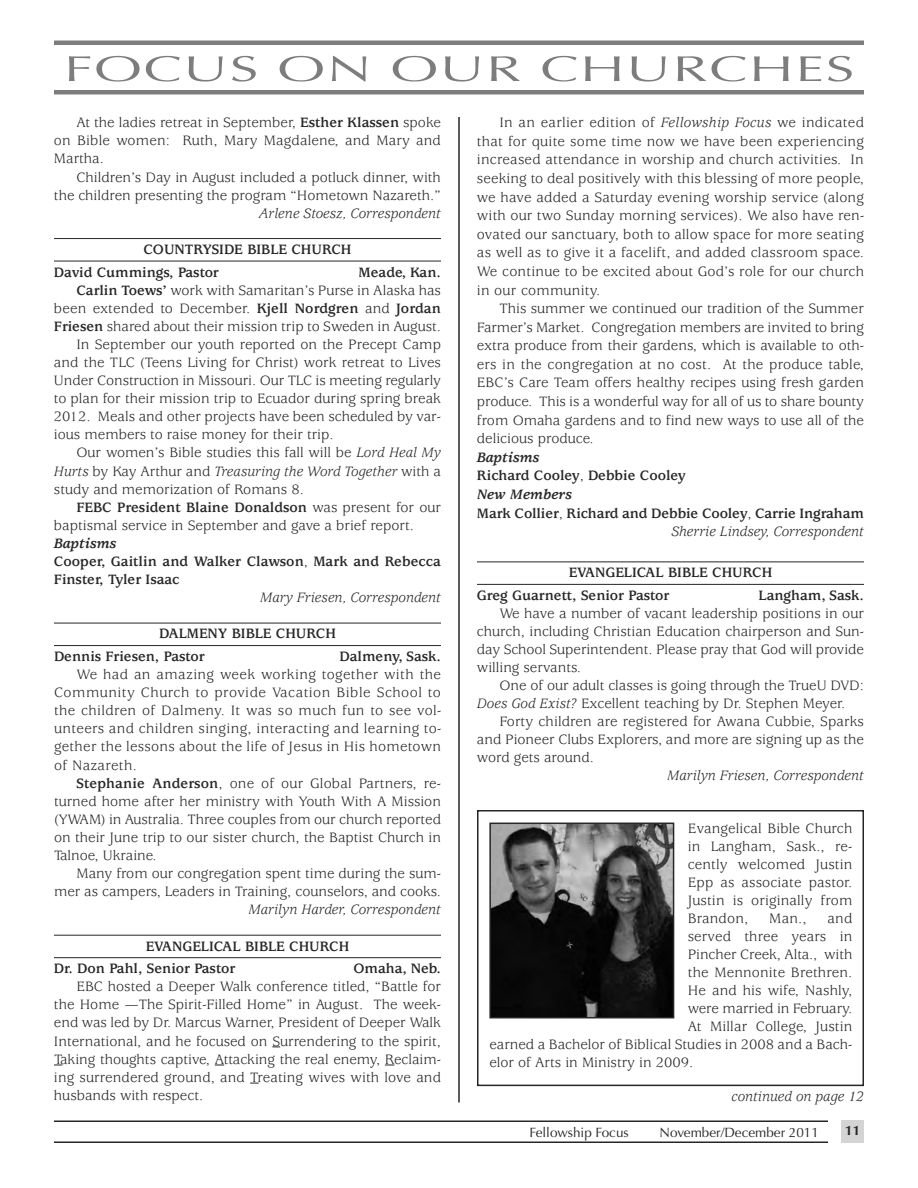
<style>
.page{position:relative;width:918px;height:1188px;background:#fff}
.page>*{position:absolute;margin:0;border:0;box-sizing:border-box;transform-origin:0 0}
.t1{font:36px "Optima";letter-spacing:.025em;color:#7d7d7d;scale:1.6 1}
.t2{font:15px/18.1px "Usherwood";color:#272627;text-align:justify}
.t3{font:700 15px/22.6px "Usherwood";color:#272627}
.t4{font:italic 15px "Usherwood";color:#272627}
.t5{font:italic 700 15px "Usherwood";color:#272627}
.t6{font:13.5px "Optima";color:#272627}
.t7{font:700 13.5px "Optima";color:#272627}
.s1{font-weight:700}
.s2{font-style:italic}
.s3{font-weight:400}
.s4{font-style:normal}
</style>
<div class="page">
<div style="left:842px;top:1120px;width:22px;height:23px;background:#d4d4d4"></div>
<hr style="left:54px;top:1120px;width:774px;height:2px;background:#272627">
<hr style="left:54px;top:1142px;width:774px;height:1px;background:#272627">
<div style="left:477px;top:810px;width:387px;height:276px;border:2px solid #272627"></div>
<div style="left:54px;top:40px;width:810px;height:5px;background:#7d7d7d"></div>
<hr style="left:54px;top:90px;width:810px;height:4px;background:#7d7d7d">
<hr style="left:54px;top:238px;width:387px;height:1px;background:#272627">
<hr style="left:54px;top:261px;width:387px;height:1px;background:#272627">
<hr style="left:54px;top:623px;width:387px;height:1px;background:#272627">
<hr style="left:54px;top:645px;width:387px;height:1px;background:#272627">
<hr style="left:54px;top:935px;width:387px;height:1px;background:#272627">
<hr style="left:54px;top:957px;width:387px;height:1px;background:#272627">
<img style="left:492px;top:826px;width:179px;height:189px">
<div style="left:489px;top:823px;width:185px;height:195px;border:2px solid #272627"></div>
<hr style="left:477px;top:562px;width:387px;height:1px;background:#272627">
<hr style="left:477px;top:584px;width:387px;height:1px;background:#272627">
<hr style="left:458px;top:117px;width:2px;height:985px;background:#272627">
<h1 class="t1" style="left:64px;top:48px;width:496px">FOCUS ON OUR CHURCHES</h1>
<p class="t2" style="left:54px;top:115px;width:389px;text-indent:23px">At the ladies retreat in September, <span class="s1">Esther Klassen</span> spoke on Bible women: Ruth, Mary Magdalene, and Mary and Martha.</p>
<p class="t2" style="left:54px;top:169px;width:388px;text-align:right">Children’s Day in August included a potluck dinner, with the children presenting the program “Hometown Nazareth.”</p>
<p class="t4" style="left:259px;top:207px;width:183px">Arlene Stoesz, Correspondent</p>
<p class="t3" style="left:54px;top:239px;width:299px;text-indent:90px">COUNTRYSIDE BIBLE CHURCH<br>David Cummings, Pastor</p>
<p class="t2" style="left:477px;top:115px;width:389px;line-height:18.6px;text-indent:22px">In an earlier edition of <span class="s2">Fellowship Focus</span> we indicated that for quite some time now we have been experiencing increased attendance in worship and church activities. In seeking to deal positively with this blessing of more people, we have added a Saturday evening worship service (along with our two Sunday morning services). We also have ren&shy;ovated our sanctuary, both to allow space for more seating as well as to give it a facelift, and added classroom space.<br>We continue to be excited about God’s role for our church in our community.</p>
<p class="t2" style="left:477px;top:301px;width:389px;line-height:18.6px;text-indent:22px">This summer we continued our tradition of the Summer Farmer’s Market. Congregation members are invited to bring extra produce from their gardens, which is available to oth&shy;ers in the congregation at no cost. At the produce table, EBC’s Care Team offers healthy recipes using fresh garden produce. This is a wonderful way for all of us to share bounty from Omaha gardens and to find new ways to use all of the delicious produce.</p>
<p class="t5" style="left:477px;top:452px;width:64px">Baptisms</p>
<p class="t3" style="left:477px;top:466px;width:210px">Richard Cooley<span class="s3">,</span> Debbie Cooley</p>
<p class="t5" style="left:477px;top:489px;width:97px">New Members</p>
<p class="t3" style="left:477px;top:503px;width:389px">Mark Collier<span class="s3">,</span> Richard and Debbie Cooley<span class="s3">,</span> Carrie Ingraham</p>
<p class="t4" style="left:671px;top:526px;width:194px">Sherrie Lindsey, Correspondent</p>
<p class="t3" style="left:359px;top:262px;width:84px">Meade, Kan.</p>
<p class="t2" style="left:76px;top:282px;width:366px"><span class="s1">Carlin Toews’</span> work with Samaritan’s Purse in Alaska has</p>
<p class="t2" style="left:54px;top:300px;width:389px">been extended to December. <span class="s1">Kjell Nordgren</span> and <span class="s1">Jordan</span></p>
<p class="t2" style="left:54px;top:318px;width:389px"><span class="s1">Friesen</span> shared about their mission trip to Sweden in August.</p>
<p class="t2" style="left:76px;top:337px;width:366px">In September our youth reported on the Precept Camp</p>
<p class="t2" style="left:54px;top:355px;width:389px">and the TLC (Teens Living for Christ) work retreat to Lives</p>
<p class="t2" style="left:54px;top:373px;width:389px">Under Construction in Missouri. Our TLC is meeting regularly</p>
<p class="t2" style="left:54px;top:391px;width:388px">to plan for their mission trip to Ecuador during spring break</p>
<p class="t2" style="left:54px;top:409px;width:388px">2012. Meals and other projects have been scheduled by var-</p>
<p class="t2" style="left:54px;top:427px;width:281px">ious members to raise money for their trip.</p>
<p class="t2" style="left:76px;top:445px;width:366px">Our women’s Bible studies this fall will be <span class="s2">Lord Heal My</span></p>
<p class="t4" style="left:54px;top:465px;width:388px">Hurts <span class="s4">by Kay Arthur and</span> Treasuring the Word Together <span class="s4">with a</span></p>
<p class="t2" style="left:54px;top:481px;width:251px">study and memorization of Romans 8.</p>
<p class="t3" style="left:76px;top:497px;width:366px">FEBC President Blaine Donaldson <span class="s3">was present for our</span></p>
<p class="t2" style="left:54px;top:517px;width:361px">baptismal service in September and gave a brief report.</p>
<p class="t3" style="left:54px;top:536px;width:389px;line-height:18.1px"><span class="s2">Baptisms<br></span>Cooper, Gaitlin and Walker Clawson<span class="s3">,</span> Mark and Rebecca<br>Finster, Tyler Isaac</p>
<p class="t4" style="left:260px;top:592px;width:182px">Mary Friesen, Correspondent</p>
<p class="t3" style="left:54px;top:624px;width:283px;text-indent:105px">DALMENY BIBLE CHURCH<br>Dennis Friesen, Pastor</p>
<p class="t3" style="left:477px;top:563px;width:297px;text-indent:92px">EVANGELICAL BIBLE CHURCH<br>Greg Guarnett, Senior Pastor</p>
<p class="t3" style="left:759px;top:585px;width:107px">Langham, Sask.</p>
<p class="t2" style="left:477px;top:606px;width:389px;text-indent:22px">We have a number of vacant leadership positions in our church, including Christian Education chairperson and Sun&shy;day School Superintendent. Please pray that God will provide willing servants.</p>
<p class="t2" style="left:477px;top:678px;width:389px;text-indent:22px">One of our adult classes is going through the TrueU DVD:<br><span class="s2">Does God Exist?</span> Excellent teaching by Dr. Stephen Meyer.</p>
<p class="t2" style="left:477px;top:714px;width:389px;text-indent:22px">Forty children are registered for Awana Cubbie, Sparks and Pioneer Clubs Explorers, and more are signing up as the word gets around.</p>
<p class="t4" style="left:667px;top:769px;width:198px">Marilyn Friesen, Correspondent</p>
<p class="t3" style="left:340px;top:646px;width:103px">Dalmeny, Sask.</p>
<p class="t2" style="left:54px;top:667px;width:389px;text-indent:22px">We had an amazing week working together with the Community Church to provide Vacation Bible School to the children of Dalmeny. It was so much fun to see vol&shy;unteers and children singing, interacting and learning to&shy;gether the lessons about the life of Jesus in His hometown of Nazareth.</p>
<p class="t2" style="left:54px;top:775px;width:389px;text-indent:22px"><span class="s1">Stephanie Anderson</span>, one of our Global Partners, re&shy;turned home after her ministry with Youth With A Mission (YWAM) in Australia. Three couples from our church reported on their June trip to our sister church, the Baptist Church in Talnoe, Ukraine.</p>
<p class="t2" style="left:54px;top:866px;width:388px;text-align:right">Many from our congregation spent time during the sum&shy;mer as campers, Leaders in Training, counselors, and cooks.</p>
<p class="t4" style="left:249px;top:904px;width:194px">Marilyn Harder, Correspondent</p>
<p class="t3" style="left:54px;top:936px;width:297px;text-indent:92px">EVANGELICAL BIBLE CHURCH<br>Dr. Don Pahl, Senior Pastor</p>
<p class="t2" style="left:688px;top:821px;width:166px">Evangelical Bible Church in Langham, Sask., re&shy;cently welcomed Justin Epp as associate pastor.<br>Justin is originally from Brandon,</p>
<p class="t2" style="left:769px;top:910px;width:39px">Man.,</p>
<p class="t2" style="left:828px;top:910px;width:26px">and</p>
<p class="t2" style="left:688px;top:928px;width:166px">served three years in</p>
<p class="t2" style="left:688px;top:946px;width:166px">Pincher Creek, Alta., with</p>
<p class="t2" style="left:688px;top:964px;width:166px">the Mennonite Brethren.</p>
<p class="t2" style="left:688px;top:982px;width:166px">He and his wife, Nashly,</p>
<p class="t2" style="left:688px;top:1000px;width:166px">were married in February.</p>
<p class="t2" style="left:688px;top:1018px;width:166px">At Millar College, Justin</p>
<p class="t2" style="left:489px;top:1036px;width:364px">earned a Bachelor of Biblical Studies in 2008 and a Bach-</p>
<p class="t2" style="left:489px;top:1054px;width:205px">elor of Arts in Ministry in 2009.</p>
<p class="t3" style="left:353px;top:959px;width:89px">Omaha, Neb.</p>
<p class="t2" style="left:54px;top:979px;width:389px;text-indent:22px">EBC hosted a Deeper Walk conference titled, “Battle for the Home —The Spirit-Filled Home” in August. The week&shy;end was led by Dr. Marcus Warner, President of Deeper Walk International, and he focused on Surrendering to the spirit, Taking thoughts captive, Attacking the real enemy, Reclaim&shy;ing surrendered ground, and Treating wives with love and husbands with respect.</p>
<p class="t4" style="left:731px;top:1091px;width:134px">continued on page 12</p>
<p class="t6" style="left:530px;top:1124px;width:101px">Fellowship Focus</p>
<p class="t6" style="left:660px;top:1124px;width:161px">November/December 2011</p>
<p class="t7" style="left:845px;top:1125px;width:16px">11</p>
</div>
